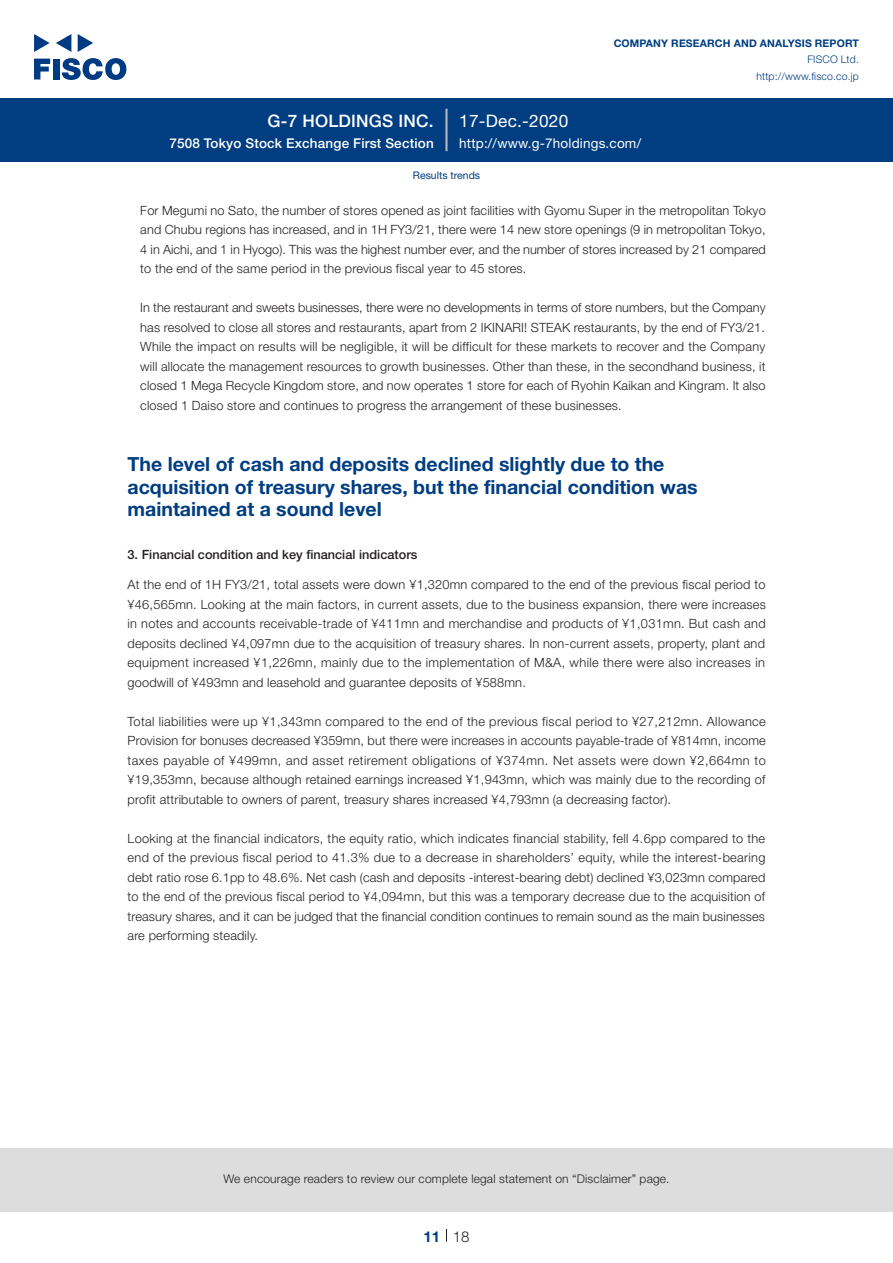
<style>
.page{position:relative;width:893px;height:1263px;background:#fff}
.page>*{position:absolute;margin:0;border:0;box-sizing:border-box;transform-origin:0 0}
.t1{font:700 19.5px/22.5px "Helvetica Neue LT Std";color:#003d81}
.t2{font:500 17.25px "Helvetica Neue LT Std";letter-spacing:.015em;color:#fff}
.t3{font:17.25px "Helvetica Neue LT Std";letter-spacing:.015em;color:#fff}
.t4{font:300 15px "Helvetica Neue LT Std";color:#231f20}
.t5{font:700 15px "Helvetica Neue LT Std";color:#003d81}
.t6{font:500 13.5px "Helvetica Neue LT Std";letter-spacing:.015em;color:#fff}
.t7{font:13.5px "Helvetica Neue LT Std";letter-spacing:.015em;color:#fff}
.t8{font:300 12.75px/19.5px "Helvetica Neue LT Std";letter-spacing:.015em;color:#231f20;text-align:justify}
.t9{font:500 12.75px "Helvetica Neue LT Std";color:#231f20}
.t10{font:300 12px "Helvetica Neue LT Std";letter-spacing:.015em;color:#231f20}
.t11{font:700 10.5px "Helvetica Neue LT Std";letter-spacing:.015em;color:#003d81}
.t12{font:300 10.5px/16.5px "Helvetica Neue LT Std";letter-spacing:.015em;color:#003d81;text-align:right}
.t13{font:10.5px "Helvetica Neue LT Std";color:#003d81}
</style>
<div class="page">
<div style="left:0;top:1148px;width:893px;height:64px;background:#ddd"></div>
<svg style="left:34px;top:59px;width:16px;height:20px"></svg>
<div style="left:53px;top:59px;width:6px;height:20px;background:#003a83"></div>
<svg style="left:62px;top:58px;width:64px;height:22px"></svg>
<svg style="left:34px;top:34px;width:16px;height:18px"></svg>
<svg style="left:78px;top:34px;width:15px;height:18px"></svg>
<svg style="left:56px;top:34px;width:15px;height:18px"></svg>
<div style="left:0;top:98px;width:893px;height:64px;background:#003d81"></div>
<hr style="left:445px;top:109px;width:3px;height:42px;background:#b5b5b6">
<svg style="left:446px;top:1229px;width:1px;height:13px"></svg>
<h2 class="t2" style="left:267px;top:110px;width:168px">G-7 HOLDINGS INC.</h2>
<p class="t6" style="left:169px;top:135px;width:266px">7508 Tokyo Stock Exchange First Section</p>
<h2 class="t3" style="left:459px;top:110px;width:111px">17-Dec.-2020</h2>
<p class="t11" style="left:614px;top:37px;width:247px">COMPANY RESEARCH AND ANALYSIS REPORT</p>
<p class="t12" style="left:756px;top:51px;width:104px">FISCO Ltd. http://www.fisco.co j p.</p>
<p class="t7" style="left:459px;top:135px;width:183px">http://www g. -7holdings.com/</p>
<p class="t13" style="left:413px;top:169px;width:69px">Results trends</p>
<p class="t8" style="left:140px;top:200px;width:627px">For Megumi no Sato, the number of stores opened as joint facilities with Gyomu Super in the metropolitan Tokyo and Chubu regions has increased, and in H1 FY3/21, there were 14 new store openings in9( metropolitan Tokyo,<br>in4 Aichi, and in1 Hyogo .) This was the highest number ever, and the number of stores increased by 21 compared to the end of the same period in the previous fiscal year to 45 stores.</p>
<p class="t8" style="left:140px;top:298px;width:627px">In the restaurant and sweets businesses, there were no developments in terms of store numbers, but the Company has resolved to close all stores and restaurants, apart from 2 IKINARI! STEAK restaurants, by the end of FY3/21.<br>While the impact on results will be negligible it, will be difficult for these markets to recover and the Company will allocate the management resources to growth businesses. Other than these in, the secondhand business it, closed 1 Mega Recycle Kingdom store, and now operates 1 store for each of Ryohin Kaikan and Kingram It. also closed 1 Daiso store and continues to progress the arrangement of these businesses.</p>
<h1 class="t1" style="left:128px;top:453px;width:572px">The level of cash and deposits declined slightly due to the acquisition of treasury shares, but the financial condition was maintained at a sound level</h1>
<p class="t9" style="left:128px;top:547px;width:291px">3. Financial condition and key financial indicators</p>
<p class="t8" style="left:128px;top:575px;width:640px">At the end of H1 FY3/21, total assets were down ¥1,320mn compared to the end of the previous fiscal period to ¥46,565mn. Looking at the main factors in, current assets, due to the business expansion, there were increases in notes and accounts receivable-trade of ¥411mn and merchandise and products of ¥1,031mn. But cash and deposits declined ¥4,097mn due to the acquisition of treasury shares In. non-current assets, property, plant and equipment increased ¥1,226mn, mainly due to the implementation of M&amp;A, while there were also increases in goodwill of ¥493mn and leasehold and guarantee deposits of ¥588mn.</p>
<p class="t8" style="left:128px;top:711px;width:640px">Total liabilities were up ¥1,343mn compared to the end of the previous fiscal period to ¥27,212mn. Allowance Provision for bonuses decreased ¥359mn, but there were increases in accounts payable-trade of ¥814mn, income taxes payable of ¥499mn, and asset retirement obligations of ¥374mn. Net assets were down ¥2,664mn to ¥19,353mn, because although retained earnings increased ¥1,943mn, which was mainly due to the recording of profit attributable to owners of parent, treasury shares increased ¥4,793mn a( decreasing factor .(</p>
<p class="t8" style="left:128px;top:828px;width:639px">Looking at the financial indicators, the equity ratio, which indicates financial stability, fell 4.6pp compared to the end of the previous fiscal period to 41.3% due to a decrease in shareholders’ equity, while the interest-bearing debt ratio rose 6.1pp to 48.6%. Net cash (cash and deposits -interest-bearing debt) declined ¥3,023mn compared to the end of the previous fiscal period to ¥4,094mn, but this was a temporary decrease due to the acquisition of treasury shares, and it can be judged that the financial condition continues to remain sound as the main businesses are performing steadily.</p>
<p class="t10" style="left:223px;top:1171px;width:448px">We encourage readers to review our complete legal statement on “Disclaimer” page.</p>
<p class="t5" style="left:423px;top:1227px;width:18px">11</p>
<p class="t4" style="left:453px;top:1227px;width:18px">18</p>
</div>
